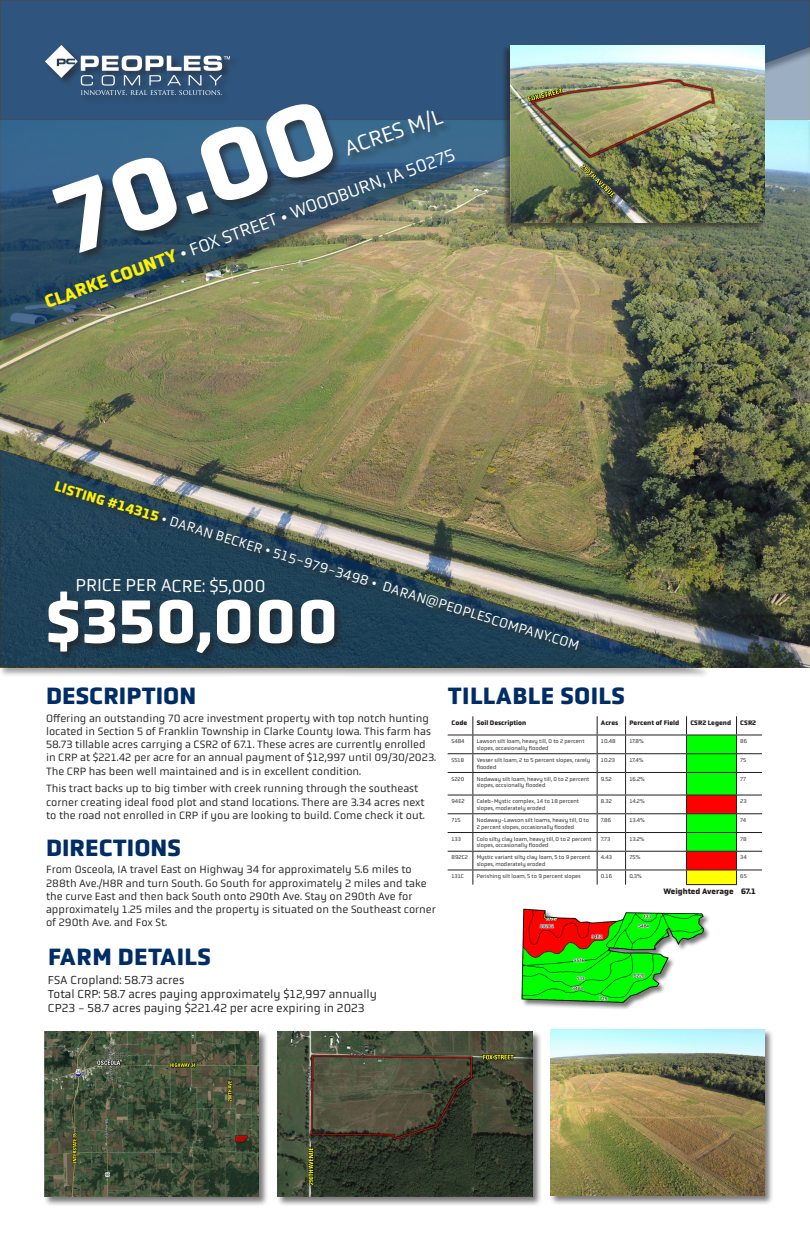
<style>
.page{position:relative;width:810px;height:1242px;background:#fff}
.page>*{position:absolute;margin:0;border:0;box-sizing:border-box;transform-origin:0 0}
.t1{font:700 100px "Obvia";color:#fff}
.t2{font:700 62px "Obvia";letter-spacing:.015em;color:#fff}
.t3{font:700 24px "Obvia";color:#002d66}
.t4{font:22px "Obvia";color:#fff}
.t5{font:18px "Obvia";letter-spacing:-.005em;color:#fff}
.t6{font:14px "Obvia";color:#fff}
.t7{font:12px "Obvia";color:#231f20}
.t8{font:11px/13.2px "Obvia";color:#231f20}
.t9{font:700 8px "Obvia";color:#231f20}
.t10{font:700 6.7px "Obvia";color:#231f20}
.t11{font:5.7px/6.8px "Obvia";color:#231f20}
.s1{font-weight:700;color:#fff101}
</style>
<div class="page">
<img style="left:0;top:350px;width:810px;height:318px">
<div style="left:0;top:0;width:810px;height:350px;background:#231f20;opacity:.6"></div>
<img style="left:0;top:120px;width:810px;height:221px">
<div style="left:0;top:0;width:810px;height:120px;background:#2f547d"></div>
<div style="left:549px;top:1028px;width:225px;height:177px;background:#231f20;opacity:.6"></div>
<img style="left:550px;top:1029px;width:214px;height:166px">
<div style="left:52px;top:103px;width:291px;height:159px;background:#231f20;opacity:.6"></div>
<div style="left:347px;top:110px;width:106px;height:55px;background:#231f20;opacity:.6"></div>
<hr style="left:473px;top:735px;width:124px;height:1px;background:#231f20">
<hr style="left:626px;top:735px;width:61px;height:1px;background:#231f20">
<hr style="left:473px;top:753px;width:124px;height:1px;background:#231f20">
<hr style="left:626px;top:753px;width:60px;height:1px;background:#231f20">
<hr style="left:473px;top:772px;width:124px;height:1px;background:#231f20">
<hr style="left:626px;top:772px;width:60px;height:1px;background:#231f20">
<hr style="left:473px;top:795px;width:124px;height:1px;background:#231f20">
<hr style="left:626px;top:795px;width:60px;height:1px;background:#231f20">
<hr style="left:473px;top:813px;width:124px;height:1px;background:#231f20">
<hr style="left:626px;top:813px;width:60px;height:1px;background:#231f20">
<hr style="left:473px;top:832px;width:124px;height:1px;background:#231f20">
<hr style="left:626px;top:832px;width:60px;height:1px;background:#231f20">
<hr style="left:473px;top:851px;width:124px;height:1px;background:#231f20">
<hr style="left:626px;top:851px;width:60px;height:1px;background:#231f20">
<hr style="left:473px;top:870px;width:124px;height:1px;background:#231f20">
<svg style="left:448px;top:716px;width:25px;height:169px"></svg>
<hr style="left:626px;top:870px;width:60px;height:1px;background:#231f20">
<svg style="left:597px;top:716px;width:29px;height:159px"></svg>
<hr style="left:686px;top:884px;width:51px;height:1px;background:#231f20">
<svg style="left:686px;top:716px;width:76px;height:168px"></svg>
<hr style="left:686px;top:832px;width:51px;height:1px;background:#231f20">
<div style="left:43px;top:1030px;width:226px;height:177px;background:#231f20;opacity:.6"></div>
<img style="left:44px;top:1031px;width:215px;height:166px">
<div style="left:501px;top:45px;width:264px;height:186px;background:#231f20;opacity:.6"></div>
<img style="left:510px;top:45px;width:255px;height:177px">
<div style="left:0;top:449px;width:711px;height:229px;background:#231f20;opacity:.6"></div>
<img style="left:0;top:449px;width:708px;height:219px">
<div style="left:45px;top:45px;width:194px;height:59px;background:#2e527a"></div>
<img style="left:45px;top:45px;width:185px;height:50px">
<div style="left:48px;top:590px;width:296px;height:72px;background:#231f20;opacity:.6"></div>
<div style="left:54px;top:481px;width:535px;height:178px;background:#231f20;opacity:.6"></div>
<div style="left:277px;top:1030px;width:265px;height:177px;background:#231f20;opacity:.6"></div>
<img style="left:278px;top:1031px;width:254px;height:166px">
<img style="left:521px;top:875px;width:203px;height:134px">
<p class="t1" style="left:42px;top:166px;width:287px;rotate:-19deg">70.OO</p>
<p class="t4" style="left:341px;top:137px;width:104px;rotate:-19deg">ACRES M/L</p>
<p class="t5" style="left:42px;top:293px;width:437px;rotate:-20deg"><span class="s1">CLARKE COUNTY</span> • FOX STREET • WOODBURN, IA 50275</p>
<p class="t6" style="left:58px;top:478px;width:549px;rotate:17deg"><span class="s1">LISTING #14315</span> • DARAN BECKER • 515-979-3498 • DARAN@PEOPLESCOMPANY.COM</p>
<p class="t5" style="left:76px;top:575px;width:192px">PRICE PER ACRE: $5,000</p>
<p class="t2" style="left:46px;top:584px;width:294px">$350,000</p>
<p class="t3" style="left:46px;top:681px;width:152px">DESCRIPTION</p>
<p class="t8" style="left:46px;top:712px;width:392px">Offering an outstanding 70 acre investment property with top notch hunting located in Section 5 of Franklin Township in Clarke County Iowa. This farm has 58.73 tillable acres carrying a CSR2 of 67.1. These acres are currently enrolled in CRP at $221.42 per acre for an annual payment of $12,997 until 09/30/2023.<br>The CRP has been well maintained and is in excellent condition.</p>
<p class="t8" style="left:46px;top:782px;width:380px">This tract backs up to big timber with creek running through the southeast corner creating ideal food plot and stand locations. There are 3.34 acres next to the road not enrolled in CRP if you are looking to build. Come check it out.</p>
<p class="t3" style="left:46px;top:833px;width:136px">DIRECTIONS</p>
<p class="t8" style="left:46px;top:863px;width:391px">From Osceola, IA travel East on Highway 34 for approximately 5.6 miles to 288th Ave./H8R and turn South. Go South for approximately 2 miles and take the curve East and then back South onto 290th Ave. Stay on 290th Ave for approximately 1.25 miles and the property is situated on the Southeast corner of 290th Ave. and Fox St.</p>
<p class="t3" style="left:48px;top:942px;width:164px">FARM DETAILS</p>
<p class="t7" style="left:48px;top:973px;width:138px">FSA Cropland: 58.73 acres</p>
<p class="t7" style="left:48px;top:987px;width:331px">Total CRP: 58.7 acres paying approximately $12,997 annually</p>
<p class="t7" style="left:48px;top:1001px;width:318px">CP23 - 58.7 acres paying $221.42 per acre expiring in 2023</p>
<p class="t3" style="left:448px;top:681px;width:179px">TILLABLE SOILS</p>
<p class="t10" style="left:451px;top:719px;width:17px">Code</p>
<p class="t10" style="left:477px;top:719px;width:51px">Soil Description</p>
<p class="t10" style="left:601px;top:719px;width:19px">Acres</p>
<p class="t10" style="left:629px;top:719px;width:51px">Percent of Field</p>
<p class="t10" style="left:690px;top:719px;width:42px">CSR2 Legend</p>
<p class="t10" style="left:740px;top:719px;width:17px">CSR2</p>
<p class="t11" style="left:451px;top:738px;width:15px">S484</p>
<p class="t11" style="left:477px;top:738px;width:109px">Lawson silt loam, heavy till, 0 to 2 percent slopes, occasionally flooded</p>
<p class="t11" style="left:601px;top:738px;width:16px">10.48</p>
<p class="t11" style="left:629px;top:738px;width:16px">17.8%</p>
<p class="t11" style="left:740px;top:738px;width:9px">86</p>
<p class="t11" style="left:451px;top:757px;width:14px">S51B</p>
<p class="t11" style="left:477px;top:757px;width:115px">Vesser silt loam, 2 to 5 percent slopes, rarely flooded</p>
<p class="t11" style="left:601px;top:757px;width:16px">10.23</p>
<p class="t11" style="left:629px;top:757px;width:16px">17.4%</p>
<p class="t11" style="left:740px;top:757px;width:8px">75</p>
<p class="t11" style="left:451px;top:775px;width:14px">S220</p>
<p class="t11" style="left:477px;top:775px;width:114px">Nodaway silt loam, heavy till, 0 to 2 percent slopes, occsionally flooded</p>
<p class="t11" style="left:601px;top:775px;width:12px">9.52</p>
<p class="t11" style="left:629px;top:775px;width:17px">16.2%</p>
<p class="t11" style="left:740px;top:775px;width:7px">77</p>
<p class="t11" style="left:451px;top:798px;width:15px">94E2</p>
<p class="t11" style="left:477px;top:798px;width:104px">Caleb-Mystic complex, 14 to 18 percent slopes, moderately eroded</p>
<p class="t11" style="left:601px;top:798px;width:13px">8.32</p>
<p class="t11" style="left:629px;top:798px;width:17px">14.2%</p>
<p class="t11" style="left:740px;top:798px;width:8px">23</p>
<p class="t11" style="left:451px;top:817px;width:11px">715</p>
<p class="t11" style="left:477px;top:817px;width:114px">Nodaway-Lawson silt loams, heavy till, 0 to<br>2 percent slopes, occasionally flooded</p>
<p class="t11" style="left:601px;top:817px;width:12px">7.86</p>
<p class="t11" style="left:629px;top:817px;width:17px">13.4%</p>
<p class="t11" style="left:740px;top:817px;width:8px">74</p>
<p class="t11" style="left:451px;top:835px;width:11px">133</p>
<p class="t11" style="left:477px;top:835px;width:117px">Colo silty clay loam, heavy till, 0 to 2 percent slopes, occasionally flooded</p>
<p class="t11" style="left:601px;top:835px;width:11px">7.73</p>
<p class="t11" style="left:629px;top:835px;width:17px">13.2%</p>
<p class="t11" style="left:740px;top:835px;width:8px">78</p>
<p class="t11" style="left:451px;top:854px;width:18px">892C2</p>
<p class="t11" style="left:477px;top:854px;width:115px">Mystic variant silty clay loam, 5 to 9 percent slopes, moderately eroded</p>
<p class="t11" style="left:601px;top:854px;width:13px">4.43</p>
<p class="t11" style="left:629px;top:854px;width:13px">7.5%</p>
<p class="t11" style="left:740px;top:854px;width:8px">34</p>
<p class="t11" style="left:451px;top:873px;width:14px">131C</p>
<p class="t11" style="left:477px;top:873px;width:106px">Perishing silt loam, 5 to 9 percent slopes</p>
<p class="t11" style="left:601px;top:873px;width:13px">0.16</p>
<p class="t11" style="left:629px;top:873px;width:14px">0.3%</p>
<p class="t11" style="left:740px;top:873px;width:8px">65</p>
<p class="t9" style="left:663px;top:886px;width:94px">Weighted Average 67.1</p>
</div>
